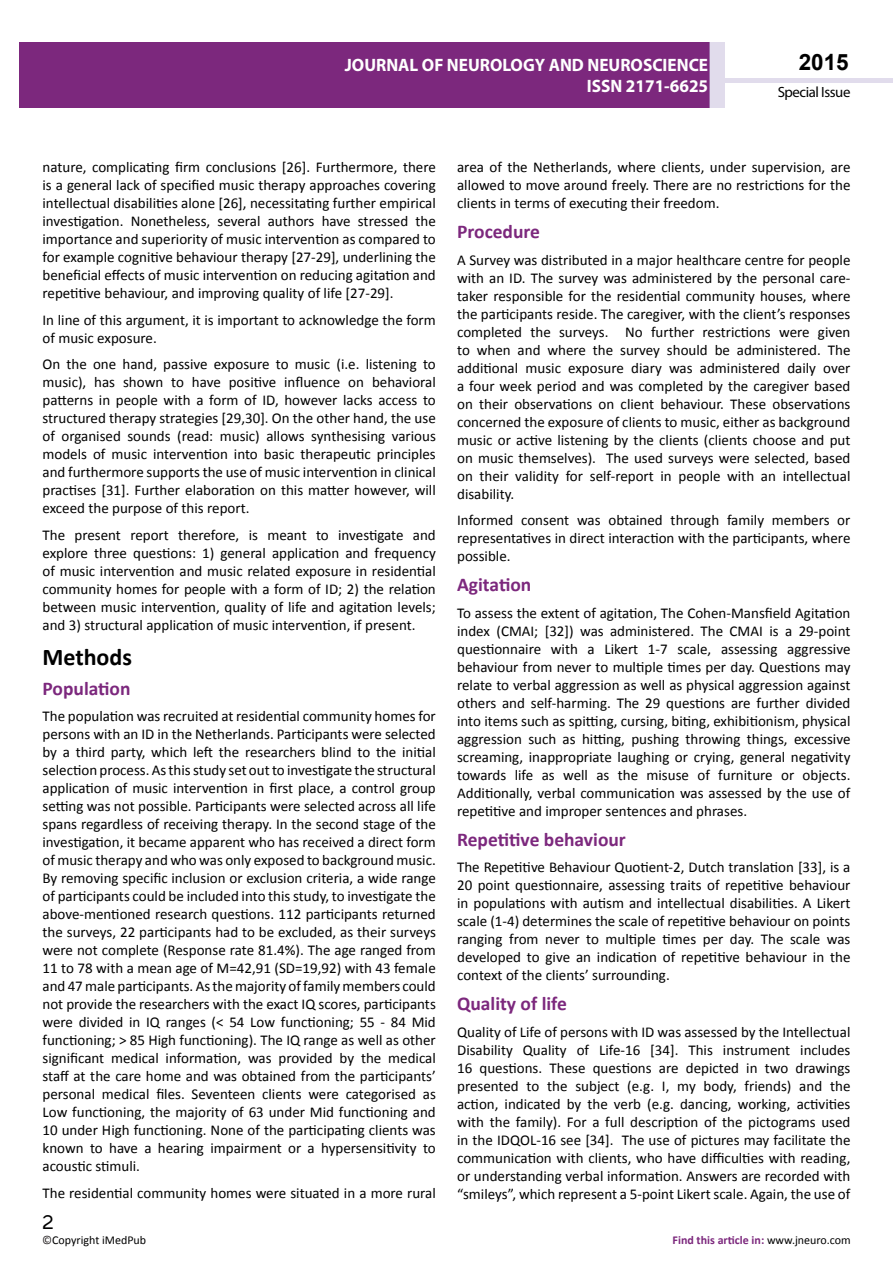
<style>
.page{position:relative;width:893px;height:1263px;background:#fff}
.page>*{position:absolute;margin:0;border:0;box-sizing:border-box;transform-origin:0 0}
.t1{font:25.5px "Tunga";color:#000}
.t2{font:700 24px "Calibri";color:#000}
.t3{font:700 22.5px "Arial";color:#000}
.t4{font:700 19.5px "Calibri";color:#7c287d}
.t5{font:700 18px/21.6px "Myriad Pro";color:#fff;text-align:right;scale:.96 1}
.t6{font:15px/18px "Calibri";color:#000;text-align:justify}
.t7{font:14.85px "Myriad Pro";letter-spacing:-.03em;color:#000}
.t8{font:700 12px "Calibri";color:#7c287d}
.t9{font:12px "Calibri";color:#000}
.s1{color:#221e1f}
.s2{font-weight:400;color:#000}
</style>
<div class="page">
<hr style="left:725px;top:78px;width:168px;height:4px;background:#e1dcec">
<div style="left:19px;top:42px;width:690px;height:66px;background:#7c287d"></div>
<div style="left:709px;top:42px;width:16px;height:66px;background:#e1dcec"></div>
<p class="t5" style="left:517px;top:53px;width:198px">ARCHIVOS DE MED CINA<br>ISSN 1698-9465</p>
<h3 class="t3" style="left:799px;top:47px;width:52px">2015</h3>
<p class="t5" style="left:345px;top:53px;width:380px">JOURNAL OF NEUROLOGY AND NEUROSCIENCE<br>ISSN 2171-6625</p>
<p class="t7" style="left:778px;top:83px;width:74px">Special Issue</p>
<p class="t6" style="left:43px;top:158px;width:395px">nature, complicating firm conclusions [26]. Furthermore, there is a general lack of specified music therapy approaches covering intellectual disabilities alone [26], necessitating further empirical investigation. Nonetheless, several authors have stressed the importance and superiority of music intervention as compared to for example cognitive behaviour therapy [27-29], underlining the beneficial effects of music intervention on reducing agitation and repetitive behaviour, and improving quality of life [27-29].</p>
<p class="t6" style="left:43px;top:311px;width:395px">In line of this argument, it is important to acknowledge the form of music exposure.</p>
<p class="t6" style="left:43px;top:355px;width:395px">On the one hand, passive exposure to music (i.e. listening to music), has shown to have positive influence on behavioral patterns in people with a form of ID, however lacks access to structured therapy strategies [29,30]. On the other hand, the use of organised sounds (read: music) allows synthesising various models of music intervention into basic therapeutic principles and furthermore supports the use of music intervention in clinical practises [31]. Further elaboration on this matter however, will exceed the purpose of this report.</p>
<p class="t6" style="left:43px;top:526px;width:395px">The present report therefore, is meant to investigate and explore three questions: 1) general application and frequency of music intervention and music related exposure in residential community homes for people with a form of ID; 2) the relation between music intervention, quality of life and agitation levels; and 3) structural application of music intervention, if present.</p>
<h2 class="t2" style="left:43px;top:642px;width:91px">Methods</h2>
<h3 class="t4" style="left:43px;top:676px;width:90px">Population</h3>
<p class="t6" style="left:43px;top:707px;width:395px">The population was recruited at residential community homes for persons with an ID in the Netherlands. Participants were selected by a third party, which left the researchers blind to the initial selection process. As this study set out to investigate the structural application of music intervention in first place, a control group setting was not possible. Participants were selected across all life spans regardless of receiving therapy. In the second stage of the investigation, it became apparent who has received a direct form of music therapy and who was only exposed to background music.<br>By removing specific inclusion or exclusion criteria, a wide range of participants could be included into this study, to investigate the above-mentioned research questions. 112 participants returned the surveys, 22 participants had to be excluded, as their surveys were not complete (Response rate 81.4%). The age ranged from 11 to 78 with a mean age of M=42,91 (SD=19,92) with 43 female and 47 male participants. As the majority of family members could not provide the researchers with the exact IQ scores, participants were divided in IQ ranges (&lt; 54 Low functioning; 55 - 84 Mid functioning; &gt; 85 High functioning). The IQ range as well as other significant medical information, was provided by the medical staff at the care home and was obtained from the participants’ personal medical files. Seventeen clients were categorised as Low functioning, the majority of 63 under Mid functioning and 10 under High functioning. None of the participating clients was known to have a hearing impairment or a hypersensitivity to acoustic stimuli.</p>
<p class="t6" style="left:43px;top:1184px;width:395px">The residential community homes were situated in a more rural</p>
<h1 class="t1" style="left:42px;top:1205px;width:13px">2</h1>
<p class="t6" style="left:457px;top:158px;width:395px">area of the Netherlands, where clients, under supervision, are allowed to move around freely. There are no restrictions for the clients in terms of executing their freedom.</p>
<h3 class="t4" style="left:457px;top:219px;width:84px">Procedure</h3>
<p class="t6" style="left:457px;top:251px;width:395px">A Survey was distributed in a major healthcare centre for people with an ID. The survey was administered by the personal care&shy;taker responsible for the residential community houses, where the participants reside. The caregiver, with the client’s responses completed the surveys. No further restrictions were given to when and where the survey should be administered. The additional music exposure diary was administered daily over a four week period and was completed by the caregiver based on their observations on client behaviour. These observations concerned the exposure of clients to music, either as background music or active listening by the clients (clients choose and put on music themselves). The used surveys were selected, based on their validity for self-report in people with an intellectual disability.</p>
<p class="t6" style="left:457px;top:511px;width:395px">Informed consent was obtained through family members or representatives in direct interaction with the participants, where possible.</p>
<h3 class="t4" style="left:457px;top:572px;width:76px">Agitation</h3>
<p class="t6" style="left:457px;top:604px;width:395px">To assess the extent of agitation, The Cohen-Mansfield Agitation index (CMAI; [32]) was administered. The CMAI is a 29-point questionnaire with a Likert 1-7 scale, assessing aggressive behaviour from never to multiple times per day. Questions may relate to verbal aggression as well as physical aggression against others and self-harming. The 29 questions are further divided into items such as spitting, cursing, biting, exhibitionism, physical aggression such as hitting, pushing throwing things, excessive screaming, inappropriate laughing or crying, general negativity towards life as well as the misuse of furniture or objects.<br>Additionally, verbal communication was assessed by the use of repetitive and improper sentences and phrases.</p>
<h3 class="t4" style="left:457px;top:827px;width:170px">Repetitive behaviour</h3>
<p class="t6" style="left:457px;top:858px;width:395px">The Repetitive Behaviour Quotient-2, Dutch translation [33], is a 20 point questionnaire, assessing traits of repetitive behaviour in populations with autism and intellectual disabilities. A Likert scale (1-4) determines the scale of repetitive behaviour on points ranging from never to multiple times per day. The scale was developed to give an indication of repetitive behaviour in the context of the clients’ surrounding.</p>
<h3 class="t4" style="left:457px;top:991px;width:111px">Quality of life</h3>
<p class="t6" style="left:457px;top:1023px;width:395px">Quality of Life of persons with ID was assessed by the Intellectual Disability Quality of Life-16 [34]. This instrument includes 16 questions. These questions are depicted in two drawings presented to the subject (e.g. I, my body, friends) and the action, indicated by the verb (e.g. dancing, working, activities with the family). For a full description of the pictograms used in the IDQOL-16 see [34]. The use of pictures may facilitate the communication with clients, who have difficulties with reading, or understanding verbal information. Answers are recorded with “smileys”, which represent a 5-point Likert scale. Again, the use of</p>
<p class="t9" style="left:42px;top:1233px;width:106px"><span class="s1">©</span>Copyright iMedPub</p>
<p class="t8" style="left:673px;top:1233px;width:180px">Find this article in: <span class="s2">www.jneuro.com</span></p>
</div>
